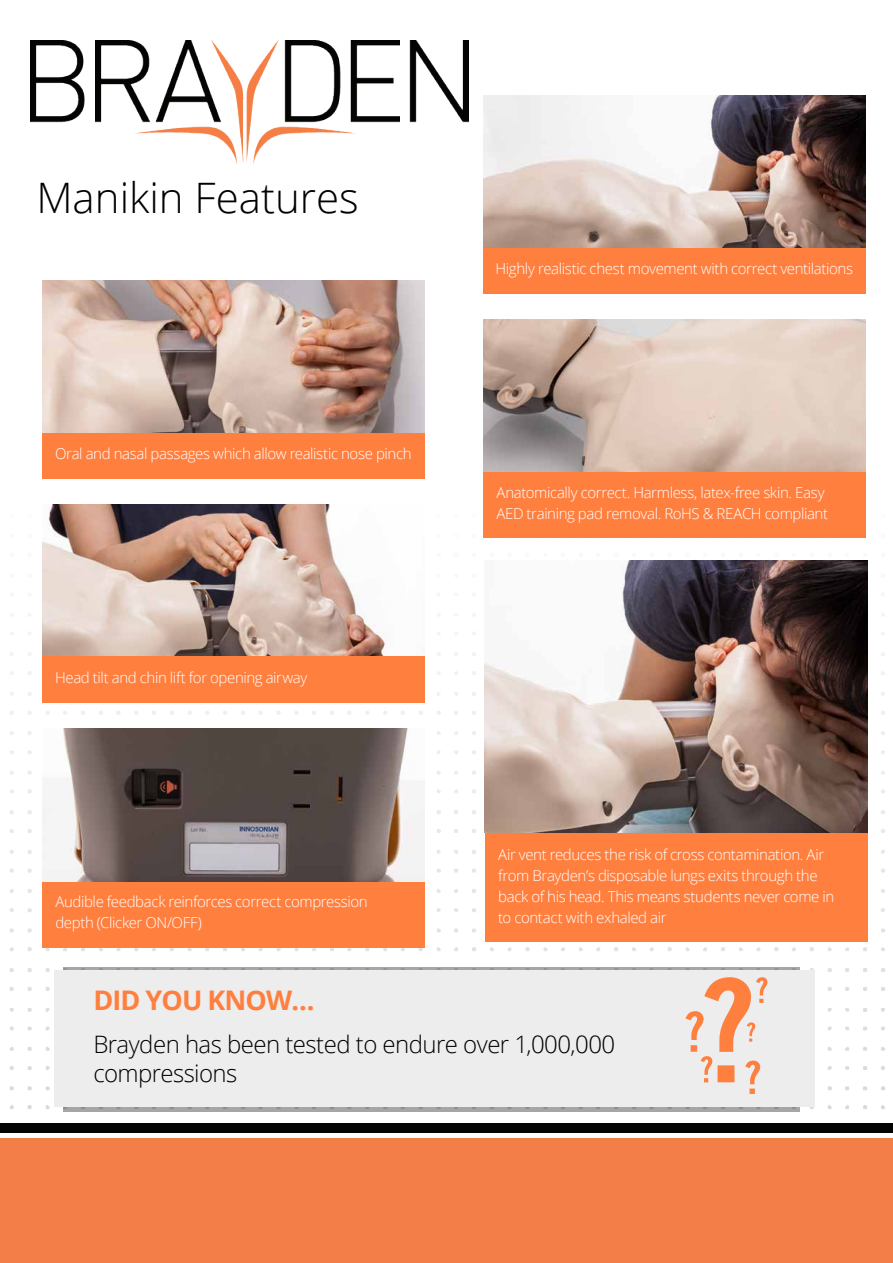
<style>
.page{position:relative;width:893px;height:1263px;background:#fff}
.page>*{position:absolute;margin:0;border:0;box-sizing:border-box;transform-origin:0 0}
.t1{font:300 42px "Open Sans";color:#000}
.t2{font:700 27px "Open Sans";letter-spacing:-.035em;color:#ff7f3f}
.t3{font:300 24px/28.8px "Open Sans";letter-spacing:-.025em;color:#000}
.t4{font:300 15px/21px "Open Sans";letter-spacing:-.025em;color:#fff}
</style>
<div class="page">
<img style="left:9px;top:560px;width:877px;height:552px">
<img style="left:30px;top:41px;width:438px;height:122px">
<div style="left:0;top:1123px;width:893px;height:10px;background:#040503"></div>
<div style="left:0;top:1138px;width:893px;height:125px;background:#f47e47"></div>
<div style="left:63px;top:967px;width:737px;height:144px;background:#000;opacity:.35"></div>
<div style="left:54px;top:970px;width:760px;height:136px;background:#ededed"></div>
<svg style="left:685px;top:977px;width:82px;height:117px"></svg>
<div style="left:42px;top:432px;width:383px;height:47px;background:#ff7f3f"></div>
<img style="left:42px;top:280px;width:383px;height:152px">
<img style="left:42px;top:504px;width:383px;height:153px">
<img style="left:42px;top:729px;width:383px;height:152px">
<div style="left:42px;top:881px;width:383px;height:66px;background:#ff7f3f"></div>
<div style="left:42px;top:657px;width:383px;height:46px;background:#ff7f3f"></div>
<div style="left:483px;top:248px;width:383px;height:46px;background:#ff7f3f"></div>
<img style="left:483px;top:95px;width:383px;height:153px">
<div style="left:483px;top:472px;width:383px;height:66px;background:#ff7f3f"></div>
<img style="left:483px;top:320px;width:383px;height:152px">
<div style="left:485px;top:832px;width:382px;height:110px;background:#ff7f3f"></div>
<img style="left:485px;top:561px;width:382px;height:271px">
<h1 class="t1" style="left:36px;top:169px;width:324px">Manikin Features</h1>
<p class="t4" style="left:55px;top:443px;width:358px">Oral and nasal passages which allow realistic nose pinch</p>
<p class="t4" style="left:55px;top:667px;width:254px">Head tilt and chin lift for opening airway</p>
<p class="t4" style="left:55px;top:891px;width:314px">Audible feedback reinforces correct compression depth (Clicker ON/OFF)</p>
<p class="t4" style="left:496px;top:258px;width:359px">Highly realistic chest movement with correct ventilations</p>
<p class="t4" style="left:496px;top:481px;width:333px">Anatomically correct. Harmless, latex-free skin. Easy<br>AED training pad removal. RoHS &amp; REACH compliant</p>
<p class="t4" style="left:498px;top:843px;width:338px">Air vent reduces the risk of cross contamination. Air from Brayden’s disposable lungs exits through the back of his head. This means students never come in to contact with exhaled air</p>
<h2 class="t2" style="left:93px;top:981px;width:223px">DID YOU KNOW…</h2>
<h3 class="t3" style="left:93px;top:1029px;width:523px">Brayden has been tested to endure over 1,000,000 compressions</h3>
</div>
